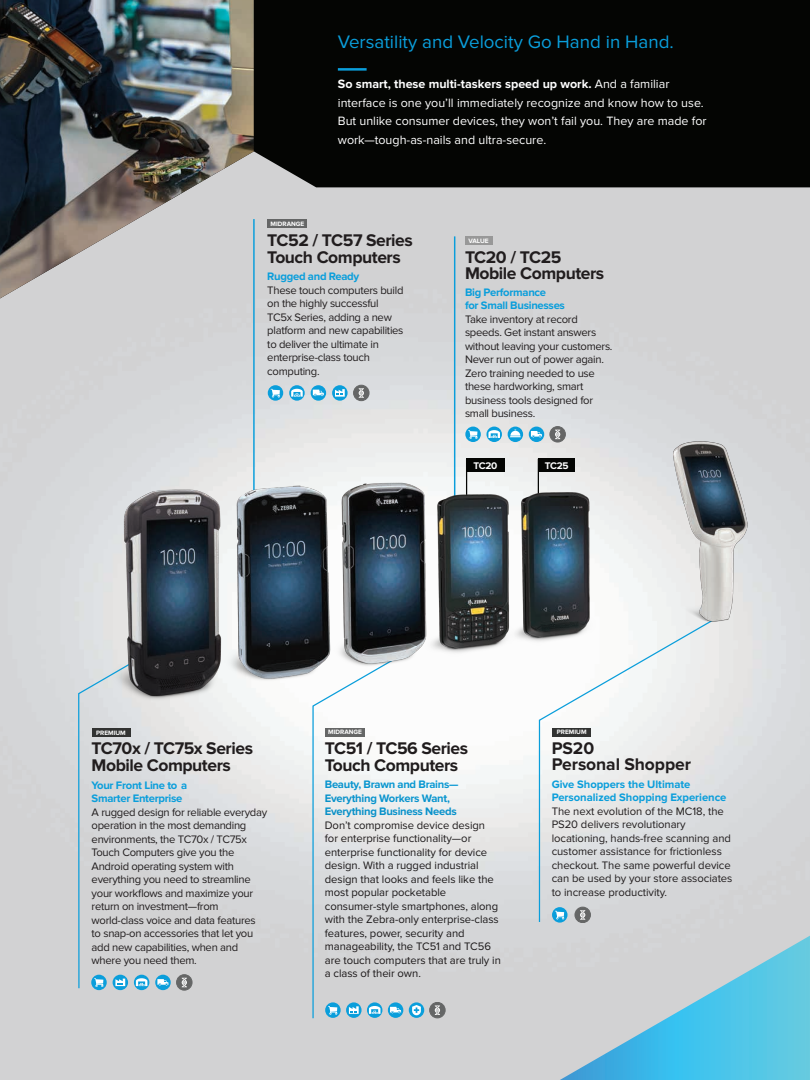
<style>
.page{position:relative;width:810px;height:1080px;background:#fff}
.page>*{position:absolute;margin:0;border:0;box-sizing:border-box;transform-origin:0 0}
.t1{font:18.75px "Proxima Nova";color:#0a9edb}
.t2{font:700 17.5px/17.5px "Proxima Nova";letter-spacing:-.025em;color:#211d1e}
.t3{font:700 17.5px/16px "Proxima Nova";letter-spacing:-.005em;color:#211d1e}
.t4{font:12.5px/18.8px "Proxima Nova";color:#fff}
.t5{font:11.25px/13.5px "Proxima Nova";letter-spacing:-.025em;color:#211d1e}
.t6{font:11.25px/13.5px "Proxima Nova";letter-spacing:-.005em;color:#211d1e}
.t7{font:700 11.25px/13.5px "Proxima Nova";letter-spacing:-.025em;color:#0a9edb}
.t8{font:700 11.25px/13.5px "Proxima Nova";letter-spacing:-.005em;color:#0a9edb}
.t9{font:700 10px "Proxima Nova";letter-spacing:-.025em;color:#fff}
.t10{font:700 6.5px "Proxima Nova";color:#fff}
.s1{font-weight:700}
</style>
<div class="page">
<img style="left:0;top:0;width:254px;height:298px">
<div style="left:254px;top:0;width:556px;height:187px;background:#040503"></div>
<svg style="left:560px;top:936px;width:250px;height:144px;background:#8fcadd"></svg>
<div style="left:465px;top:236px;width:27px;height:9px;background:#989898"></div>
<hr style="left:454px;top:236px;width:1px;height:275px;background:#0a9edb">
<hr style="left:253px;top:219px;width:2px;height:309px;background:#0a9edb">
<svg style="left:77px;top:771px;width:113px;height:218px;background:#d1d3d6"></svg>
<svg style="left:312px;top:771px;width:105px;height:248px;background:#d8dcde"></svg>
<svg style="left:538px;top:612px;width:188px;height:311px"></svg>
<svg style="left:91px;top:975px;width:16px;height:15px"></svg>
<svg style="left:94px;top:978px;width:9px;height:9px"></svg>
<svg style="left:113px;top:975px;width:15px;height:15px"></svg>
<svg style="left:115px;top:979px;width:10px;height:7px"></svg>
<svg style="left:177px;top:975px;width:15px;height:15px"></svg>
<div style="left:176px;top:974px;width:16px;height:16px;border:1px solid #656666;border-radius:50%"></div>
<svg style="left:182px;top:978px;width:5px;height:9px"></svg>
<svg style="left:134px;top:975px;width:15px;height:15px"></svg>
<svg style="left:136px;top:978px;width:11px;height:8px"></svg>
<div style="left:155px;top:975px;width:16px;height:15px;background:#0a9edb;border-radius:50%"></div>
<svg style="left:157px;top:979px;width:12px;height:7px"></svg>
<img style="left:61px;top:382px;width:543px;height:389px">
<img style="left:644px;top:428px;width:121px;height:205px">
<div style="left:267px;top:219px;width:40px;height:9px;background:#656666"></div>
<div style="left:354px;top:385px;width:15px;height:16px;background:#656666;border-radius:50%"></div>
<div style="left:353px;top:385px;width:16px;height:16px;border:1px solid #656666;border-radius:50%"></div>
<svg style="left:359px;top:388px;width:5px;height:10px"></svg>
<svg style="left:289px;top:385px;width:16px;height:16px"></svg>
<svg style="left:291px;top:389px;width:12px;height:8px"></svg>
<svg style="left:268px;top:385px;width:15px;height:16px"></svg>
<svg style="left:271px;top:389px;width:9px;height:9px"></svg>
<svg style="left:311px;top:385px;width:15px;height:16px"></svg>
<svg style="left:313px;top:390px;width:11px;height:6px"></svg>
<svg style="left:332px;top:385px;width:16px;height:16px"></svg>
<svg style="left:335px;top:389px;width:10px;height:8px"></svg>
<div style="left:325px;top:728px;width:40px;height:8px;background:#656666"></div>
<svg style="left:325px;top:1002px;width:16px;height:16px"></svg>
<svg style="left:328px;top:1006px;width:9px;height:9px"></svg>
<svg style="left:346px;top:1002px;width:16px;height:16px"></svg>
<svg style="left:349px;top:1006px;width:10px;height:8px"></svg>
<svg style="left:367px;top:1002px;width:15px;height:16px"></svg>
<svg style="left:369px;top:1006px;width:11px;height:8px"></svg>
<svg style="left:409px;top:1002px;width:15px;height:16px"></svg>
<svg style="left:412px;top:1005px;width:9px;height:10px"></svg>
<div style="left:430px;top:1002px;width:15px;height:16px;background:#656666;border-radius:50%"></div>
<div style="left:429px;top:1002px;width:16px;height:16px;border:1px solid #656666;border-radius:50%"></div>
<svg style="left:435px;top:1005px;width:5px;height:10px"></svg>
<svg style="left:388px;top:1002px;width:15px;height:16px"></svg>
<svg style="left:390px;top:1007px;width:11px;height:6px"></svg>
<svg style="left:552px;top:907px;width:15px;height:16px"></svg>
<svg style="left:555px;top:911px;width:9px;height:8px"></svg>
<div style="left:575px;top:907px;width:15px;height:16px;background:#656666;border-radius:50%"></div>
<div style="left:575px;top:907px;width:16px;height:16px;border:1px solid #656666;border-radius:50%"></div>
<svg style="left:580px;top:910px;width:5px;height:10px"></svg>
<div style="left:552px;top:728px;width:39px;height:8px;background:#323332"></div>
<hr style="left:338px;top:68px;width:29px;height:3px;background:#0a9edb">
<h1 class="t1" style="left:338px;top:31px;width:337px">Versatility and Velocity Go Hand in Hand.</h1>
<p class="t10" style="left:271px;top:220px;width:35px">MIDRANGE</p>
<p class="t4" style="left:338px;top:75px;width:370px"><span class="s1">So smart, these multi-taskers speed up work.</span> And a familiar interface is one you’ll immediately recognize and know how to use.<br>But unlike consumer devices, they won’t fail you. They are made for work—tough-as-nails and ultra-secure.</p>
<h2 class="t2" style="left:267px;top:232px;width:147px">TC52 / TC57 Series<br>Touch Computers</h2>
<p class="t7" style="left:267px;top:270px;width:94px">Rugged and Ready</p>
<p class="t5" style="left:267px;top:284px;width:138px">These touch computers build on the highly successful<br>TC5x Series, adding a new platform and new capabilities to deliver the ultimate in enterprise-class touch computing.</p>
<p class="t10" style="left:468px;top:237px;width:22px">VALUE</p>
<h2 class="t2" style="left:465px;top:250px;width:141px;line-height:16px">TC20 / TC25<br>Mobile Computers</h2>
<p class="t7" style="left:465px;top:286px;width:101px">Big Performance<br>for Small Businesses</p>
<p class="t5" style="left:465px;top:313px;width:149px">Take inventory at record speeds. Get instant answers without leaving your customers.<br>Never run out of power again.<br>Zero training needed to use these hardworking, smart business tools designed for small business.</p>
<p class="t9" style="left:473px;top:460px;width:25px">TC20</p>
<p class="t9" style="left:545px;top:460px;width:25px">TC25</p>
<p class="t10" style="left:96px;top:730px;width:31px">PREMIUM</p>
<h2 class="t2" style="left:92px;top:740px;width:163px">TC70x / TC75x Series<br>Mobile Computers</h2>
<p class="t7" style="left:92px;top:779px;width:97px">Your Front Line to a<br>Smarter Enterprise</p>
<p class="t5" style="left:92px;top:805px;width:177px">A rugged design for reliable everyday operation in the most demanding environments, the TC70x / TC75x<br>Touch Computers give you the<br>Android operating system with everything you need to streamline your workflows and maximize your return on investment—from world-class voice and data features to snap-on accessories that let you add new capabilities, when and where you need them.</p>
<p class="t10" style="left:328px;top:728px;width:35px">MIDRANGE</p>
<h2 class="t2" style="left:325px;top:740px;width:145px">TC51 / TC56 Series<br>Touch Computers</h2>
<p class="t7" style="left:325px;top:779px;width:135px">Beauty, Brawn and Brains—<br>Everything Workers Want,<br>Everything Business Needs</p>
<p class="t6" style="left:325px;top:819px;width:178px">Don’t compromise device design for enterprise functionality—or enterprise functionality for device design. With a rugged industrial design that looks and feels like the most popular pocketable consumer-style smartphones, along with the Zebra-only enterprise-class features, power, security and manageability, the TC51 and TC56 are touch computers that are truly in a class of their own.</p>
<p class="t10" style="left:557px;top:728px;width:31px">PREMIUM</p>
<h2 class="t3" style="left:552px;top:741px;width:141px">PS20<br>Personal Shopper</h2>
<p class="t8" style="left:552px;top:778px;width:176px">Give Shoppers the Ultimate<br>Personalized Shopping Experience</p>
<p class="t6" style="left:552px;top:805px;width:182px">The next evolution of the MC18, the PS20 delivers revolutionary locationing, hands-free scanning and customer assistance for frictionless checkout. The same powerful device can be used by your store associates to increase productivity.</p>
</div>
